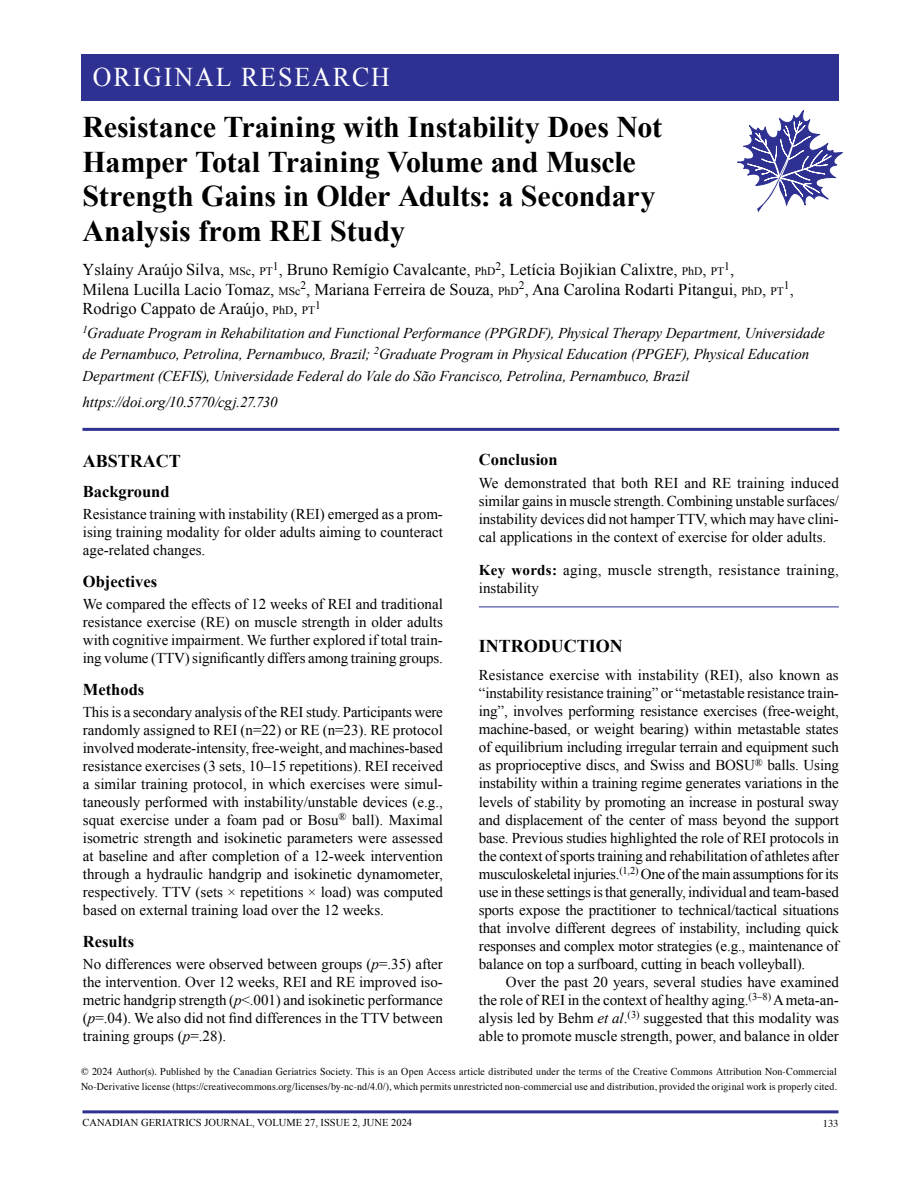
<style>
.page{position:relative;width:918px;height:1188px;background:#fff}
.page>*{position:absolute;margin:0;border:0;box-sizing:border-box;transform-origin:0 0}
.OpenPg_Destinations{font:700 30px/34.5px "Times New Roman";letter-spacing:-.005em;color:#000}
.t1{font:27px "Times New Roman";letter-spacing:.075em;color:#fff;scale:.96 1}
.HeadingLevel1{font:700 18px "Times New Roman";color:#000}
.OpenPg_Destinations-2{font:16.5px "Times New Roman";color:#000}
.HeadingLevel2{font:700 16.5px "Times New Roman";color:#000}
.BodyText_NoIndent{font:15px/18px "Times New Roman";color:#000;text-align:justify}
.OpenPg_Destinations-3{font:italic 15px/21.5px "Times New Roman";letter-spacing:-.005em;color:#000}
.BodyText_Indent{font:15px/18px "Times New Roman";color:#000;text-align:justify}
.KeyWord_RuleBelow{font:15px/18px "Times New Roman";letter-spacing:.02em;color:#000}
.OpenPg_Destinations-4{font:11.55px "Times New Roman";color:#000}
.t2{font:10.5px/15px "Times";letter-spacing:.015em;color:#000;scale:.95 1}
.t3{font:10.5px "Times New Roman";color:#000}
.t4{font:10.5px "Times";letter-spacing:.015em;color:#000}
.s1{font-size:11.55px}
.s2{font-size:12px}
.s3{font-size:16.5px}
.s4{font-style:italic}
.s5{font-weight:700}
</style>
<div class="page">
<hr style="left:82px;top:1110px;width:756px;height:3px;background:#2e3192">
<div style="left:81px;top:54px;width:757px;height:46px;background:#2e3192"></div>
<hr style="left:479px;top:607px;width:360px;height:1px;background:#2e3192">
<hr style="left:82px;top:428px;width:757px;height:3px;background:#2e3192">
<svg style="left:737px;top:110px;width:106px;height:102px"></svg>
<p class="t1" style="left:93px;top:59px;width:311px">ORIGINAL RESEARCH</p>
<p class="OpenPg_Destinations" style="left:82px;top:109px;width:581px">Resistance Training with Instability Does Not Hamper Total Training Volume and Muscle Strength Gains in Older Adults: a Secondary Analysis from REI Study</p>
<p class="OpenPg_Destinations-2" style="left:83px;top:259px;width:643px">Yslaíny Araújo Silva, <span class="s1">MS</span><span class="s2">c</span>, <span class="s1">PT</span><sup>1</sup>, Bruno Remígio Cavalcante, <span class="s1">P</span><span class="s2">h</span><span class="s1">D</span><sup>2</sup>, Letícia Bojikian Calixtre, <span class="s1">P</span><span class="s2">h</span><span class="s1">D</span>, <span class="s1">PT</span></p>
<p class="OpenPg_Destinations-4" style="left:724px;top:258px;width:11px">1<span class="s3">,</span></p>
<p class="OpenPg_Destinations-2" style="left:82px;top:278px;width:703px">Milena Lucilla Lacio Tomaz, <span class="s1">MS</span><span class="s2">c</span><sup>2</sup>, Mariana Ferreira de Souza, <span class="s1">P</span><span class="s2">h</span><span class="s1">D</span><sup>2</sup>, Ana Carolina Rodarti Pitangui, <span class="s1">P</span><span class="s2">h</span><span class="s1">D</span>, <span class="s1">PT</span></p>
<p class="OpenPg_Destinations-4" style="left:784px;top:278px;width:11px">1<span class="s3">,</span></p>
<p class="OpenPg_Destinations-2" style="left:82px;top:298px;width:234px">Rodrigo Cappato de Araújo, <span class="s1">P</span><span class="s2">h</span><span class="s1">D</span>, <span class="s1">PT</span></p>
<p class="OpenPg_Destinations-4" style="left:315px;top:297px;width:7px">1</p>
<p class="OpenPg_Destinations-3" style="left:82px;top:321px;width:744px"><sup>1</sup>Graduate Program in Rehabilitation and Functional Performance (PPGRDF), Physical Therapy Department, Universidade de Pernambuco, Petrolina, Pernambuco, Brazil; <sup>2</sup>Graduate Program in Physical Education (PPGEF), Physical Education<br>Department (CEFIS), Universidade Federal do Vale do São Francisco, Petrolina, Pernambuco, Brazil</p>
<p class="OpenPg_Destinations-3" style="left:82px;top:391px;width:197px">https://doi.org/10.5770/cgj.27.730</p>
<p class="HeadingLevel1" style="left:83px;top:448px;width:100px">ABSTRACT</p>
<p class="HeadingLevel2" style="left:83px;top:480px;width:88px">Background</p>
<p class="BodyText_NoIndent" style="left:83px;top:505px;width:362px">Resistance training with instability (REI) emerged as a prom&shy;ising training modality for older adults aiming to counteract age-related changes.</p>
<p class="HeadingLevel2" style="left:83px;top:570px;width:76px">Objectives</p>
<p class="BodyText_NoIndent" style="left:83px;top:595px;width:362px">We compared the effects of 12 weeks of REI and traditional resistance exercise (RE) on muscle strength in older adults with cognitive impairment. We further explored if total train&shy;ing volume (TTV) significantly differs among training groups.</p>
<p class="HeadingLevel2" style="left:83px;top:678px;width:63px">Methods</p>
<p class="BodyText_NoIndent" style="left:83px;top:703px;width:362px">This is a secondary analysis of the REI study. Participants were randomly assigned to REI (n=22) or RE (n=23). RE protocol involved moderate-intensity, free-weight, and machines-based resistance exercises (3 sets, 10–15 repetitions). REI received a similar training protocol, in which exercises were simul&shy;taneously performed with instability/unstable devices (e.g., squat exercise under a foam pad or Bosu<sup>®</sup> ball). Maximal isometric strength and isokinetic parameters were assessed at baseline and after completion of a 12-week intervention through a hydraulic handgrip and isokinetic dynamometer, respectively. TTV (sets × repetitions × load) was computed based on external training load over the 12 weeks.</p>
<p class="HeadingLevel2" style="left:83px;top:930px;width:53px">Results</p>
<p class="BodyText_NoIndent" style="left:83px;top:955px;width:362px">No differences were observed between groups (<span class="s4">p</span>=.35) after the intervention. Over 12 weeks, REI and RE improved iso&shy;metric handgrip strength (<span class="s4">p</span>&lt;.001) and isokinetic performance (<span class="s4">p</span>=.04). We also did not find differences in the TTV between training groups (<span class="s4">p</span>=.28).</p>
<p class="HeadingLevel2" style="left:479px;top:449px;width:80px">Conclusion</p>
<p class="BodyText_NoIndent" style="left:479px;top:474px;width:362px">We demonstrated that both REI and RE training induced similar gains in muscle strength. Combining unstable surfaces/ instability devices did not hamper TTV, which may have clini&shy;cal applications in the context of exercise for older adults.</p>
<p class="KeyWord_RuleBelow" style="left:479px;top:561px;width:362px"><span class="s5">Key words:</span> aging, muscle strength, resistance training, instability</p>
<p class="HeadingLevel1" style="left:479px;top:633px;width:145px">INTRODUCTION</p>
<p class="BodyText_NoIndent" style="left:479px;top:666px;width:362px">Resistance exercise with instability (REI), also known as “instability resistance training” or “metastable resistance train&shy;ing”, involves performing resistance exercises (free-weight, machine-based, or weight bearing) within metastable states of equilibrium including irregular terrain and equipment such as proprioceptive discs, and Swiss and BOSU<sup>®</sup> balls. Using instability within a training regime generates variations in the levels of stability by promoting an increase in postural sway and displacement of the center of mass beyond the support base. Previous studies highlighted the role of REI protocols in the context of sports training and rehabilitation of athletes after musculoskeletal injuries.<sup>(1,2)</sup> One of the main assumptions for its use in these settings is that generally, individual and team-based sports expose the practitioner to technical/tactical situations that involve different degrees of instability, including quick responses and complex motor strategies (e.g., maintenance of balance on top a surfboard, cutting in beach volleyball).</p>
<p class="BodyText_Indent" style="left:479px;top:973px;width:362px;text-indent:27px">Over the past 20 years, several studies have examined the role of REI in the context of healthy aging.<sup>(3–8)</sup> A meta-an&shy;alysis led by Behm <span class="s4">et al</span>.<sup>(3)</sup> suggested that this modality was able to promote muscle strength, power, and balance in older</p>
<p class="t2" style="left:81px;top:1063px;width:797px">© 2024 Author(s). Published by the Canadian Geriatrics Society. This is an Open Access article distributed under the terms of the Creative Commons Attribution Non-Commercial<br>No-Derivative license (https://creativecommons.org/licenses/by-nc-nd/4.0/), which permits unrestricted non-commercial use and distribution, provided the original work is properly cited.</p>
<p class="t3" style="left:82px;top:1116px;width:331px">CANADIAN GERIATRICS JOURNAL, VOLUME 27, ISSUE 2, JUNE 2024</p>
<p class="t4" style="left:823px;top:1114px;width:17px">133</p>
</div>
